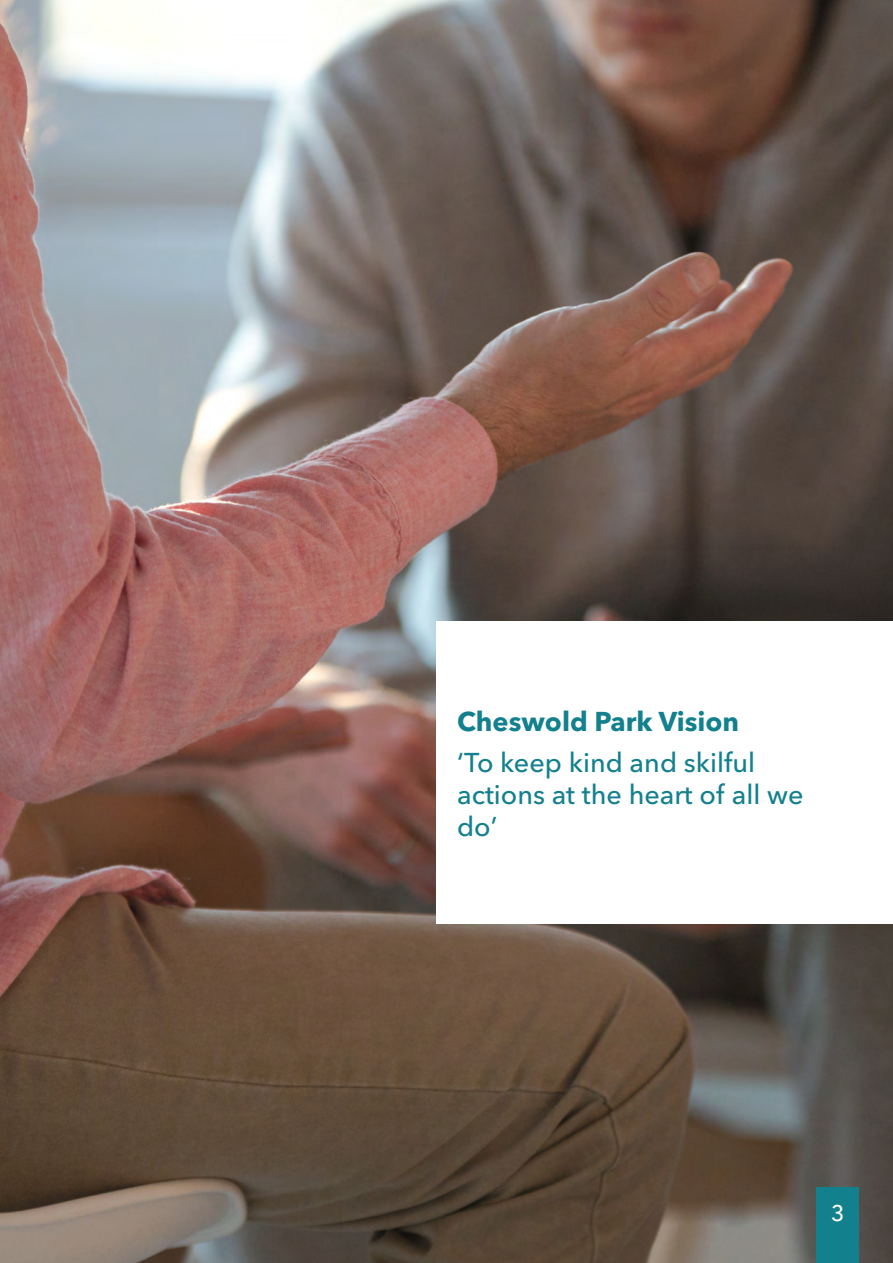
<style>
.page{position:relative;width:893px;height:1263px;background:#fff}
.page>*{position:absolute;margin:0;border:0;box-sizing:border-box;transform-origin:0 0}
.t1{font:500 27px/32.4px "Avenir Next LT Pro";color:#13808e}
.t2{font:700 27px "Avenir Next LT Pro";color:#13808e}
.t3{font:500 22.5px "Avenir Next LT Pro";color:#fff}
</style>
<div class="page">
<img style="left:0;top:0;width:893px;height:1263px">
<div style="left:816px;top:1187px;width:43px;height:76px;background:#13808e"></div>
<div style="left:437px;top:622px;width:456px;height:302px;background:#fff"></div>
<p class="t2" style="left:457px;top:705px;width:284px">Cheswold Park Vision</p>
<p class="t1" style="left:457px;top:746px;width:348px">‘To keep kind and skilful actions at the heart of all we do’</p>
<p class="t3" style="left:831px;top:1199px;width:15px">3</p>
</div>
